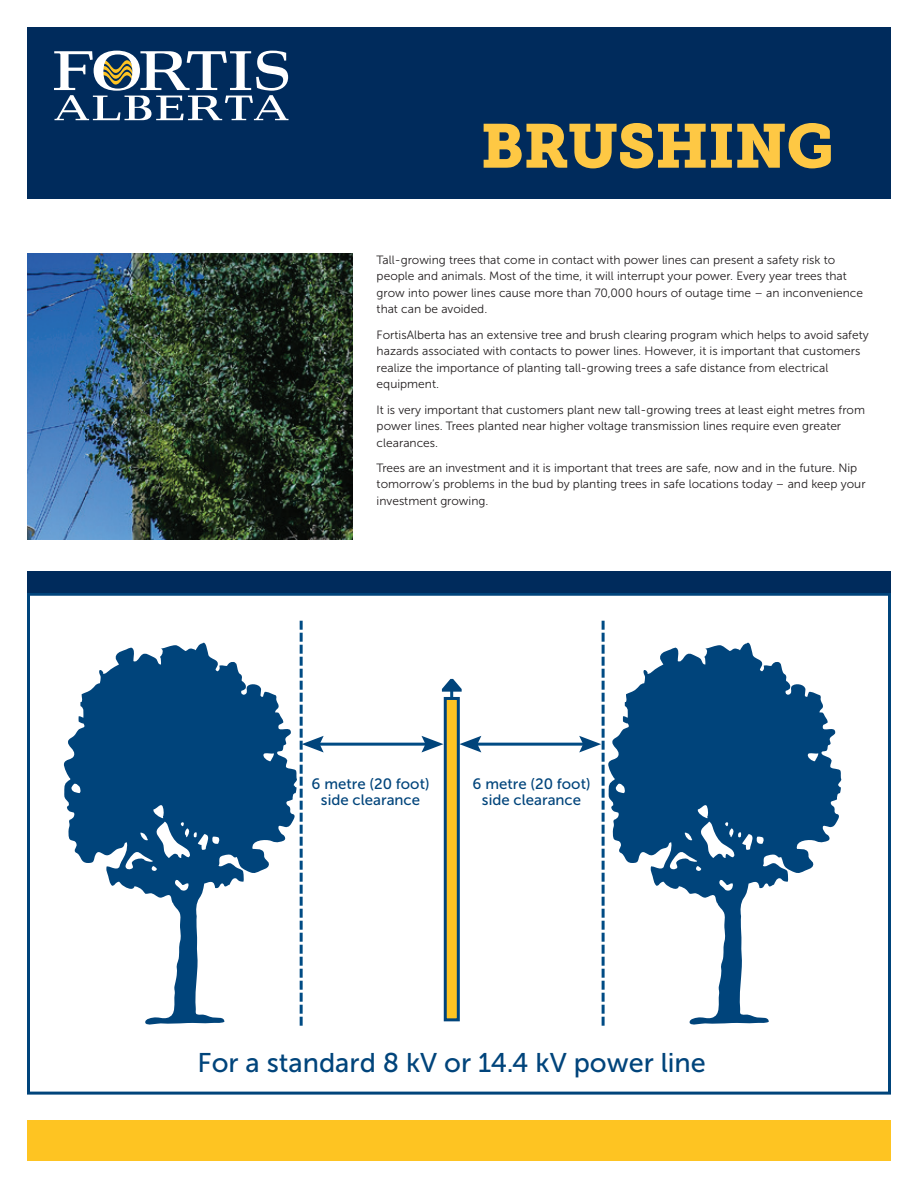
<style>
.page{position:relative;width:918px;height:1188px;background:#fff}
.page>*{position:absolute;margin:0;border:0;box-sizing:border-box;transform-origin:0 0}
.t1{font:61.5px "Museo Slab 900";letter-spacing:-.01em;color:#fec844}
.t2{font:27px "Museo Sans 500";color:#00447b}
.t3{font:15px/16.5px "Museo Sans 500";color:#00447b;text-align:center}
.t4{font:12px/16.5px "Museo Sans 300";color:#231f20}
</style>
<div class="page">
<div style="left:27px;top:27px;width:864px;height:172px;background:#002b5c"></div>
<svg style="left:54px;top:51px;width:234px;height:69px"></svg>
<img style="left:27px;top:254px;width:325px;height:286px">
<svg style="left:63px;top:642px;width:234px;height:383px;fill:#00447b"></svg>
<svg style="left:608px;top:642px;width:234px;height:383px;fill:#01457b"></svg>
<div style="left:445px;top:698px;width:13px;height:322px;background:#fec422"></div>
<div style="left:444px;top:697px;width:16px;height:324px;border:3px solid #00447b"></div>
<hr style="left:317px;top:743px;width:112px;height:3px;background:#004b84">
<svg style="left:422px;top:736px;width:21px;height:16px"></svg>
<svg style="left:300px;top:621px;width:24px;height:405px"></svg>
<hr style="left:474px;top:743px;width:112px;height:3px;background:#004b84">
<svg style="left:579px;top:621px;width:26px;height:405px"></svg>
<svg style="left:459px;top:736px;width:22px;height:16px"></svg>
<svg style="left:442px;top:679px;width:20px;height:18px"></svg>
<div style="left:27px;top:593px;width:864px;height:502px;border:3px solid #00447b"></div>
<div style="left:27px;top:1120px;width:864px;height:41px;background:#fec422"></div>
<div style="left:27px;top:571px;width:864px;height:22px;background:#002b5c"></div>
<h1 class="t1" style="left:481px;top:110px;width:355px">BRUSHING</h1>
<p class="t4" style="left:377px;top:251px;width:488px">Tall-growing trees that come in contact with power lines can present a safety risk to people and animals. Most of the time, it will interrupt your power. Every year trees that grow into power lines cause more than 70,000 hours of outage time – an inconvenience that can be avoided.</p>
<p class="t4" style="left:377px;top:326px;width:494px">FortisAlberta has an extensive tree and brush clearing program which helps to avoid safety hazards associated with contacts to power lines. However, it is important that customers realize the importance of planting tall-growing trees a safe distance from electrical equipment.</p>
<p class="t4" style="left:377px;top:401px;width:490px">It is very important that customers plant new tall-growing trees at least eight metres from power lines. Trees planted near higher voltage transmission lines require even greater clearances.</p>
<p class="t4" style="left:377px;top:460px;width:490px">Trees are an investment and it is important that trees are safe, now and in the future. Nip tomorrow’s problems in the bud by planting trees in safe locations today – and keep your investment growing.</p>
<p class="t3" style="left:312px;top:775px;width:120px">6 metre (20 foot) side clearance</p>
<p class="t3" style="left:473px;top:775px;width:120px">6 metre (20 foot) side clearance</p>
<h2 class="t2" style="left:198px;top:1048px;width:510px">For a standard 8 kV or 14.4 kV power line</h2>
</div>
